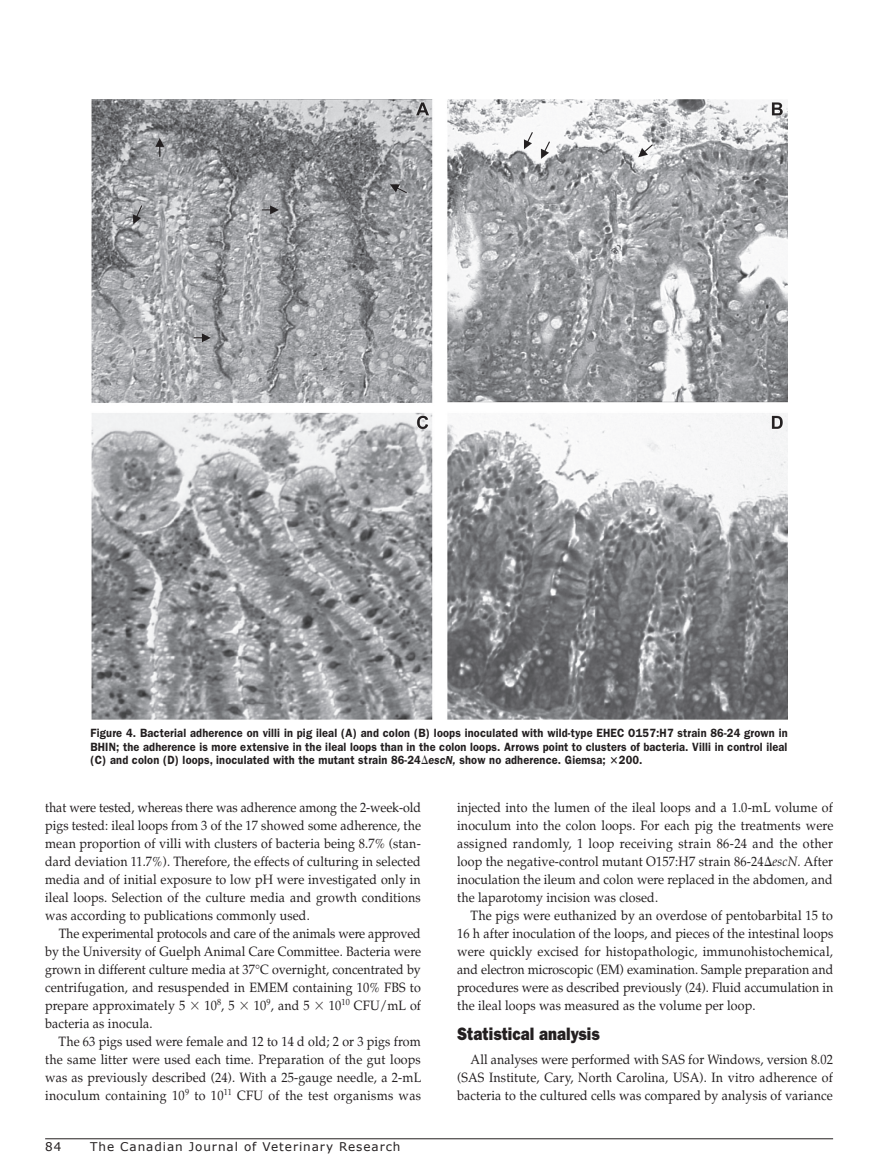
<style>
.page{position:relative;width:878px;height:1175px;background:#fff}
.page>*{position:absolute;margin:0;border:0;box-sizing:border-box;transform-origin:0 0}
.t1{font:800 18px "Franklin Gothic";letter-spacing:.005em;color:#231f20;scale:.85 1}
.t2{font:13.5px/18px "Palatino";letter-spacing:.01em;color:#231f20;text-align:justify;scale:.92 1}
.t3{font:600 12px/13.5px "Franklin Gothic";letter-spacing:.015em;color:#231f20;text-align:justify;scale:.92 1}
.t4{font:12px "Verdana";letter-spacing:.075em;color:#231f20}
.s1{font-family:"Mathematical Pi One";font-weight:400}
.s2{font-style:italic}
.s3{font-family:"Mathematical Pi Four";font-weight:400}
.s4{font-family:"Mathematical Pi One"}
</style>
<div class="page">
<hr style="left:45px;top:1138px;width:788px;height:1px;background:#231f20">
<img style="left:91px;top:99px;width:696px;height:620px">
<p class="t3" style="left:90px;top:726px;width:759px">Figure 4. Bacterial adherence on villi in pig ileal (A) and colon (B) loops inoculated with wild-type EHEC O157:H7 strain 86-24 grown in BHIN; the adherence is more extensive in the ileal loops than in the colon loops. Arrows point to clusters of bacteria. Villi in control ileal (C) and colon (D) loops, inoculated with the mutant strain 86-24<span class="s1">D</span><span class="s2">escN,</span> show no adherence. Giemsa; <span class="s3">3</span>200.</p>
<p class="t2" style="left:45px;top:798px;width:410px">that were tested, whereas there was adherence among the 2-week-old pigs tested: ileal loops from 3 of the 17 showed some adherence, the mean proportion of villi with clusters of bacteria being 8.7% (stan&shy;dard deviation 11.7%). Therefore, the effects of culturing in selected media and of initial exposure to low pH were investigated only in ileal loops. Selection of the culture media and growth conditions was according to publications commonly used.</p>
<p class="t2" style="left:45px;top:924px;width:410px;text-indent:14px">The experimental protocols and care of the animals were approved by the University of Guelph Animal Care Committee. Bacteria were grown in different culture media at 37°C overnight, concentrated by centrifugation, and resuspended in EMEM containing 10% FBS to prepare approximately 5 <span class="s4">3</span> 10<sup>8</sup>, 5 <span class="s4">3</span> 10<sup>9</sup>, and 5 <span class="s4">3</span> 10<sup>10</sup> CFU/mL of bacteria as inocula.</p>
<p class="t2" style="left:45px;top:1032px;width:410px;text-indent:14px">The 63 pigs used were female and 12 to 14 d old; 2 or 3 pigs from the same litter were used each time. Preparation of the gut loops was as previously described (24). With a 25-gauge needle, a 2-mL inoculum containing 10<sup>9</sup> to 10<sup>11</sup> CFU of the test organisms was</p>
<p class="t4" style="left:45px;top:1139px;width:18px">84</p>
<p class="t4" style="left:90px;top:1139px;width:312px">The Canadian Journal of Veterinary Research</p>
<p class="t2" style="left:457px;top:798px;width:410px">injected into the lumen of the ileal loops and a 1.0-mL volume of inoculum into the colon loops. For each pig the treatments were assigned randomly, 1 loop receiving strain 86-24 and the other loop the negative-control mutant O157:H7 strain 86-24<span class="s4">D</span><span class="s2">escN.</span> After inoculation the ileum and colon were replaced in the abdomen, and the laparotomy incision was closed.</p>
<p class="t2" style="left:457px;top:906px;width:410px;text-indent:14px">The pigs were euthanized by an overdose of pentobarbital 15 to 16 h after inoculation of the loops, and pieces of the intestinal loops were quickly excised for histopathologic, immunohistochemical, and electron microscopic (EM) examination. Sample preparation and procedures were as described previously (24). Fluid accumulation in the ileal loops was measured as the volume per loop.</p>
<h1 class="t1" style="left:457px;top:1023px;width:169px">Statistical analysis</h1>
<p class="t2" style="left:457px;top:1050px;width:410px;text-indent:14px">All analyses were performed with SAS for Windows, version 8.02 (SAS Institute, Cary, North Carolina, USA). In vitro adherence of bacteria to the cultured cells was compared by analysis of variance</p>
</div>
